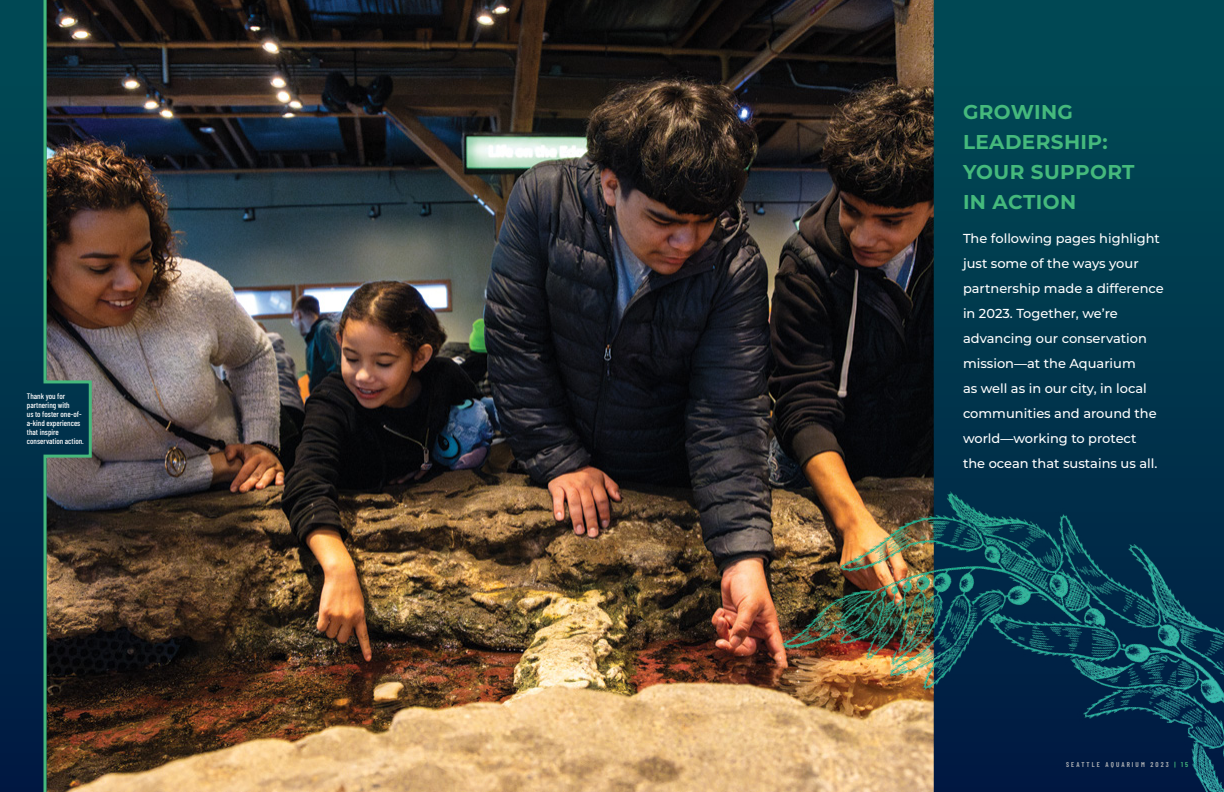
<style>
.page{position:relative;width:1224px;height:792px;background:#fff}
.page>*{position:absolute;margin:0;border:0;box-sizing:border-box;transform-origin:0 0}
.t1{font:700 20px/30px "Montserrat";letter-spacing:.02em;color:#45b97c}
.t2{font:500 13px/25px "Montserrat";color:#fff}
.t3{font:500 8px/9px "Barlow Condensed";color:#fff}
.t4{font:600 7px "Barlow Condensed";letter-spacing:.3em;color:#b1b4b6}
.s1{color:#45b97c}
</style>
<div class="page">
<div style="left:0;top:0;width:1224px;height:792px;background:linear-gradient(to bottom,#004d56,#001a42)"></div>
<img style="left:93px;top:0;width:841px;height:792px">
<img style="left:42px;top:0;width:51px;height:792px">
<img style="left:734px;top:485px;width:490px;height:307px">
<p class="t3" style="left:27px;top:391px;width:58px">Thank you for partnering with<br>us to foster one-of&shy;a-kind experiences that inspire conservation action.</p>
<h1 class="t1" style="left:963px;top:96px;width:173px">GROWING<br>LEADERSHIP:<br>YOUR SUPPORT<br>IN ACTION</h1>
<p class="t2" style="left:963px;top:226px;width:202px">The following pages highlight just some of the ways your partnership made a difference in 2023. Together, we’re advancing our conservation mission—at the Aquarium<br>as well as in our city, in local communities and around the world—working to protect<br>the ocean that sustains us all.</p>
<p class="t4" style="left:1066px;top:759px;width:124px">SEATTLE AQUARIUM 2023 <span class="s1">| 15</span></p>
</div>
